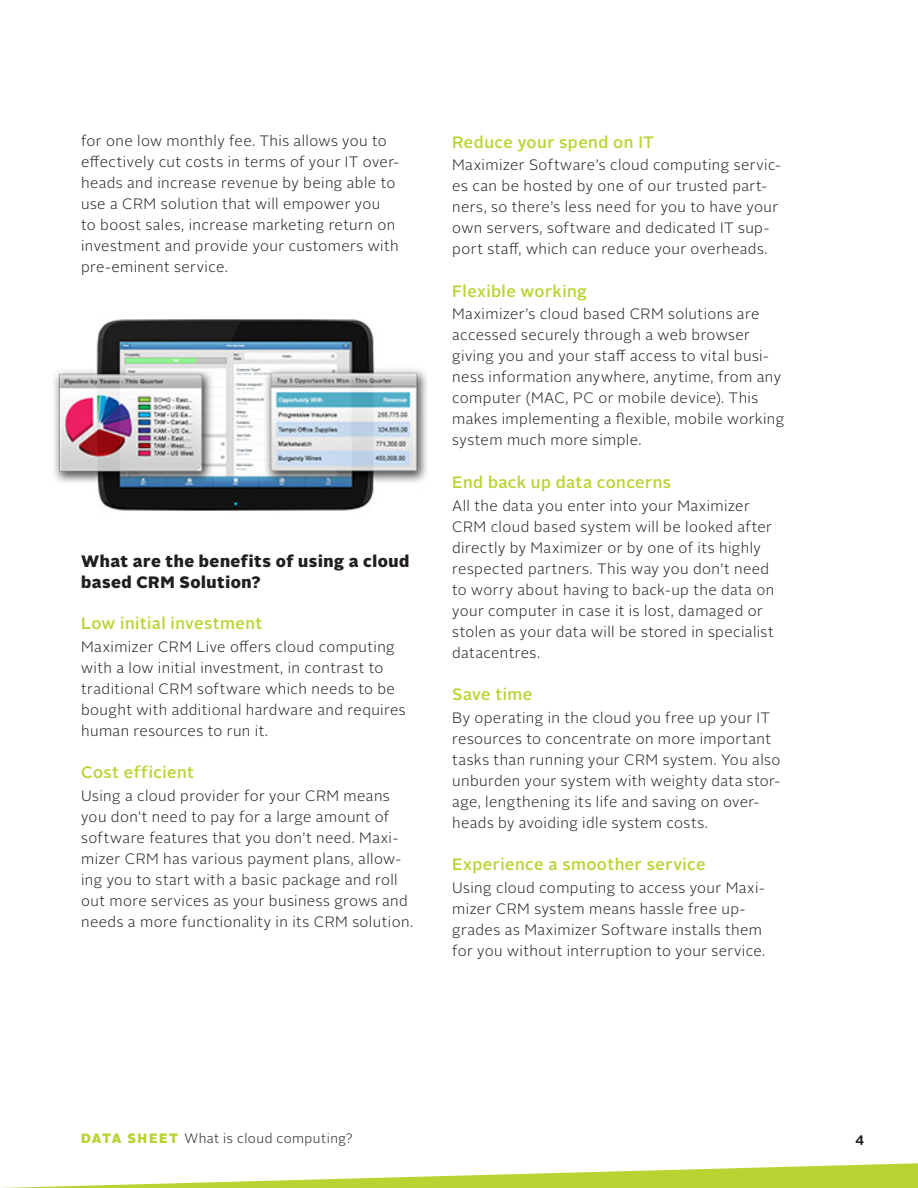
<style>
.page{position:relative;width:918px;height:1188px;background:#fff}
.page>*{position:absolute;margin:0;border:0;box-sizing:border-box;transform-origin:0 0}
.heading_SUB_sub_MED{font:500 16.5px "Alright Sans";letter-spacing:.03em;color:#b8d432}
.heading_SUB_bold{font:900 16.5px/21px "Alright Sans";letter-spacing:.035em;color:#231f20}
.copy{font:300 15px/21px "Alright Sans";letter-spacing:.025em;color:#231f20}
.NAMEfooter_THIN{font:300 13.5px "Alright Sans";letter-spacing:.04em;color:#231f20}
.NAMEfooter_THIN-2{font:700 13.5px "Alright Sans";color:#231f20}
.s1{font-weight:900;color:#b8d432}
</style>
<div class="page">
<svg style="left:2px;top:1163px;width:916px;height:25px"></svg>
<img style="left:54px;top:319px;width:373px;height:194px">
<p class="copy" style="left:81px;top:131px;width:319px">for one low monthly fee. This allows you to effectively cut costs in terms of your IT over&shy;heads and increase revenue by being able to use a CRM solution that will empower you<br>to boost sales, increase marketing return on investment and provide your customers with pre-eminent service.</p>
<p class="heading_SUB_bold" style="left:81px;top:551px;width:330px">What are the benefits of using a cloud based CRM Solution?</p>
<p class="heading_SUB_sub_MED" style="left:81px;top:612px;width:183px">Low initial investment</p>
<p class="copy" style="left:81px;top:636px;width:326px">Maximizer CRM Live offers cloud computing with a low initial investment, in contrast to traditional CRM software which needs to be bought with additional hardware and requires human resources to run it.</p>
<p class="heading_SUB_sub_MED" style="left:81px;top:761px;width:115px">Cost efficient</p>
<p class="copy" style="left:81px;top:786px;width:333px">Using a cloud provider for your CRM means you don’t need to pay for a large amount of software features that you don’t need. Maxi&shy;mizer CRM has various payment plans, allow&shy;ing you to start with a basic package and roll out more services as your business grows and needs a more functionality in its CRM solution.</p>
<p class="heading_SUB_sub_MED" style="left:452px;top:130px;width:203px">Reduce your spend on IT</p>
<p class="copy" style="left:452px;top:155px;width:330px">Maximizer Software’s cloud computing servic&shy;es can be hosted by one of our trusted part&shy;ners, so there’s less need for you to have your own servers, software and dedicated IT sup&shy;port staff, which can reduce your overheads.</p>
<p class="heading_SUB_sub_MED" style="left:452px;top:280px;width:136px">Flexible working</p>
<p class="copy" style="left:452px;top:304px;width:334px">Maximizer’s cloud based CRM solutions are accessed securely through a web browser giving you and your staff access to vital busi&shy;ness information anywhere, anytime, from any computer (MAC, PC or mobile device). This makes implementing a flexible, mobile working system much more simple.</p>
<p class="heading_SUB_sub_MED" style="left:452px;top:471px;width:220px">End back up data concerns</p>
<p class="copy" style="left:452px;top:495px;width:324px">All the data you enter into your Maximizer CRM cloud based system will be looked after directly by Maximizer or by one of its highly respected partners. This way you don’t need to worry about having to back-up the data on your computer in case it is lost, damaged or stolen as your data will be stored in specialist datacentres.</p>
<p class="heading_SUB_sub_MED" style="left:452px;top:683px;width:82px">Save time</p>
<p class="copy" style="left:452px;top:707px;width:330px">By operating in the cloud you free up your IT resources to concentrate on more important tasks than running your CRM system. You also unburden your system with weighty data stor&shy;age, lengthening its life and saving on over&shy;heads by avoiding idle system costs.</p>
<p class="heading_SUB_sub_MED" style="left:452px;top:853px;width:255px">Experience a smoother service</p>
<p class="copy" style="left:452px;top:878px;width:315px">Using cloud computing to access your Maxi&shy;mizer CRM system means hassle free up&shy;grades as Maximizer Software installs them for you without interruption to your service.</p>
<p class="NAMEfooter_THIN" style="left:81px;top:1130px;width:273px"><span class="s1">DATA SHEET</span> What is cloud computing?</p>
<p class="NAMEfooter_THIN-2" style="left:855px;top:1129px;width:10px">4</p>
</div>
